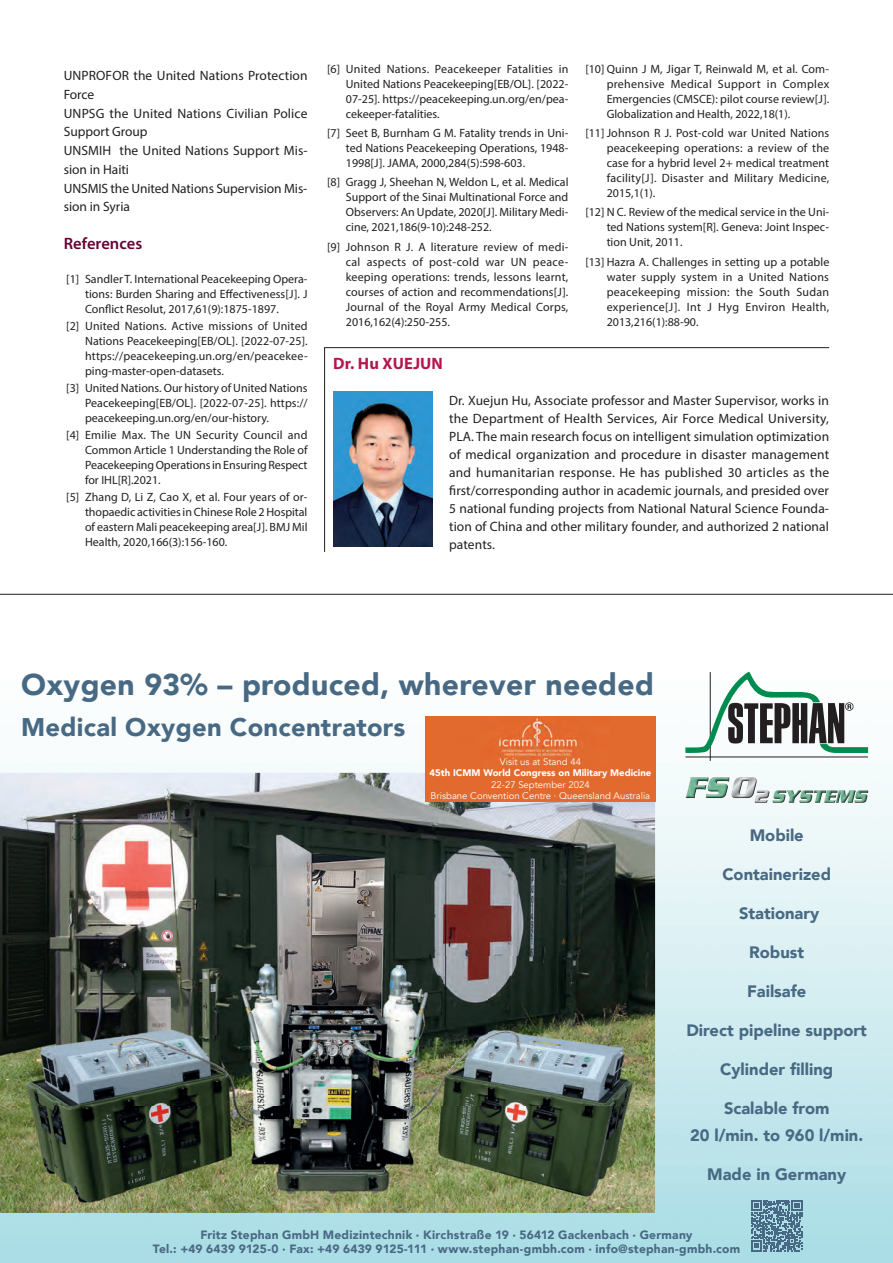
<style>
.page{position:relative;width:893px;height:1263px;background:#fff}
.page>*{position:absolute;margin:0;border:0;box-sizing:border-box;transform-origin:0 0}
.t1{font:900 30px "Avenir";letter-spacing:.01em;color:#486983}
.t2{font:900 25.5px "Avenir";letter-spacing:.01em;color:#486983}
.t3{font:900 16.5px/27px "Avenir";color:#486983;text-align:center}
.t4{font:700 16.5px "Myriad Pro";letter-spacing:.005em;color:#b4164f}
.t5{font:600 16.5px "Myriad Pro";letter-spacing:.005em;color:#670134}
.t6{font:13.5px/18px "Myriad Pro";letter-spacing:.005em;color:#231f20}
.t7{font:12px/15px "Myriad Pro";color:#231f20;text-align:justify}
.t8{font:900 12px/14.4px "Avenir";letter-spacing:.02em;color:#486983;text-align:center}
.t9{font:9.6px/11.4px "Avenir";color:#fff;text-align:center}
.s1{font-weight:900}
</style>
<div class="page">
<svg style="left:324px;top:347px;width:506px;height:205px"></svg>
<img style="left:333px;top:392px;width:99px;height:154px">
<img style="left:0;top:671px;width:893px;height:592px">
<hr style="left:710px;top:672px;width:1px;height:89px;background:#231f20">
<hr style="left:685px;top:756px;width:183px;height:1px;background:#231f20">
<svg style="left:685px;top:672px;width:183px;height:81px"></svg>
<svg style="left:686px;top:777px;width:182px;height:26px"></svg>
<img style="left:708px;top:777px;width:21px;height:1px">
<img style="left:708px;top:778px;width:21px;height:19px">
<img style="left:685px;top:777px;width:23px;height:20px">
<img style="left:686px;top:778px;width:22px;height:19px">
<svg style="left:751px;top:1200px;width:51px;height:51px;background:#688ea2"></svg>
<img style="left:0;top:773px;width:655px;height:440px">
<img style="left:13px;top:956px;width:634px;height:251px">
<div style="left:426px;top:716px;width:229px;height:86px;background:#e36a2e"></div>
<hr style="left:0;top:594px;width:893px;height:1px;background:#231f20">
<p class="t6" style="left:64px;top:66px;width:245px;line-height:18.8px">UNPROFOR the United Nations Protection<br>Force<br>UNPSG the United Nations Civilian Police<br>Support Group<br>UNSMIH the United Nations Support Mis&shy;sion in Haiti<br>UNSMIS the United Nations Supervision Mis&shy;sion in Syria</p>
<p class="t5" style="left:64px;top:233px;width:80px">References</p>
<p class="t7" style="left:85px;top:271px;width:224px;text-indent:-19px">[1] Sandler T. International Peacekeeping Opera&shy;tions: Burden Sharing and Effectiveness[J]. J Conflict Resolut, 2017,61(9):1875-1897.</p>
<p class="t7" style="left:85px;top:318px;width:224px;text-indent:-19px">[2] United Nations. Active missions of United Nations Peacekeeping[EB/OL]. [2022-07-25]. https://peacekeeping.un.org/en/peacekee&shy;ping-master-open-datasets.</p>
<p class="t7" style="left:85px;top:380px;width:224px;text-indent:-19px">[3] United Nations. Our history of United Nations Peacekeeping[EB/OL]. [2022-07-25]. https:// peacekeeping.un.org/en/our-history.</p>
<p class="t7" style="left:85px;top:427px;width:224px;text-indent:-19px">[4] Emilie Max. The UN Security Council and Common Article 1 Understanding the Role of Peacekeeping Operations in Ensuring Respect for IHL[R].2021.</p>
<p class="t7" style="left:85px;top:489px;width:224px;text-indent:-19px">[5] Zhang D, Li Z, Cao X, et al. Four years of or&shy;thopaedic activities in Chinese Role 2 Hospital of eastern Mali peacekeeping area[J]. BMJ Mil Health, 2020,166(3):156-160.</p>
<p class="t7" style="left:346px;top:61px;width:224px;text-indent:-19px">[6] United Nations. Peacekeeper Fatalities in United Nations Peacekeeping[EB/OL]. [2022- 07-25]. https://peacekeeping.un.org/en/pea&shy;cekeeper-fatalities.</p>
<p class="t7" style="left:346px;top:125px;width:224px;text-indent:-19px">[7] Seet B, Burnham G M. Fatality trends in Uni&shy;ted Nations Peacekeeping Operations, 1948- 1998[J]. JAMA, 2000,284(5):598-603.</p>
<p class="t7" style="left:346px;top:175px;width:224px;text-indent:-19px">[8] Gragg J, Sheehan N, Weldon L, et al. Medical Support of the Sinai Multinational Force and Observers: An Update, 2020[J]. Military Medi&shy;cine, 2021,186(9-10):248-252.</p>
<p class="t7" style="left:346px;top:239px;width:224px;text-indent:-19px">[9] Johnson R J. A literature review of medi&shy;cal aspects of post-cold war UN peace&shy;keeping operations: trends, lessons learnt, courses of action and recommendations[J].<br>Journal of the Royal Army Medical Corps, 2016,162(4):250-255.</p>
<p class="t4" style="left:333px;top:352px;width:111px">Dr. Hu XUEJUN</p>
<p class="t7" style="left:607px;top:61px;width:224px;text-indent:-21px">[10] Quinn J M, Jigar T, Reinwald M, et al. Com&shy;prehensive Medical Support in Complex Emergencies (CMSCE): pilot course review[J].<br>Globalization and Health, 2022,18(1).</p>
<p class="t7" style="left:607px;top:125px;width:224px;text-indent:-21px">[11] Johnson R J. Post-cold war United Nations peacekeeping operations: a review of the case for a hybrid level 2+ medical treatment facility[J]. Disaster and Military Medicine, 2015,1(1).</p>
<p class="t7" style="left:607px;top:205px;width:224px;text-indent:-21px">[12] N C. Review of the medical service in the Uni&shy;ted Nations system[R]. Geneva: Joint Inspec&shy;tion Unit, 2011.</p>
<p class="t7" style="left:607px;top:254px;width:224px;text-indent:-21px">[13] Hazra A. Challenges in setting up a potable water supply system in a United Nations peacekeeping mission: the South Sudan experience[J]. Int J Hyg Environ Health, 2013,216(1):88-90.</p>
<p class="t6" style="left:449px;top:391px;width:382px;text-align:justify">Dr. Xuejun Hu, Associate professor and Master Supervisor, works in the Department of Health Services, Air Force Medical University, PLA. The main research focus on intelligent simulation optimization of medical organization and procedure in disaster management and humanitarian response. He has published 30 articles as the first/corresponding author in academic journals, and presided over 5 national funding projects from National Natural Science Founda&shy;tion of China and other military founder, and authorized 2 national patents.</p>
<p class="t1" style="left:21px;top:659px;width:634px">Oxygen 93% – produced, wherever needed</p>
<p class="t2" style="left:21px;top:705px;width:386px">Medical Oxygen Concentrators</p>
<p class="t9" style="left:430px;top:756px;width:223px">Visit us at Stand 44<br><span class="s1">45th ICMM World Congress on Military Medicine </span>22-27 September 2024<br>Brisbane Convention Centre · Queensland Australia</p>
<p class="t3" style="left:750px;top:822px;width:56px">Mobile</p>
<p class="t3" style="left:722px;top:861px;width:110px">Containerized</p>
<p class="t3" style="left:739px;top:900px;width:82px">Stationary</p>
<p class="t3" style="left:749px;top:939px;width:56px">Robust</p>
<p class="t3" style="left:747px;top:978px;width:61px">Failsafe</p>
<p class="t3" style="left:686px;top:1017px;width:182px">Direct pipeline support</p>
<p class="t3" style="left:720px;top:1056px;width:115px">Cylinder filling</p>
<p class="t3" style="left:690px;top:1095px;width:175px">Scalable from<br>20 l/min. to 960 l/min.</p>
<p class="t3" style="left:707px;top:1161px;width:141px">Made in Germany</p>
<p class="t8" style="left:153px;top:1227px;width:589px">Fritz Stephan GmbH Medizintechnik ∙ Kirchstraße 19 ∙ 56412 Gackenbach ∙ Germany<br>Tel.: +49 6439 9125-0 ∙ Fax: +49 6439 9125-111 ∙ www.stephan-gmbh.com ∙ info@stephan-gmbh.com</p>
</div>
